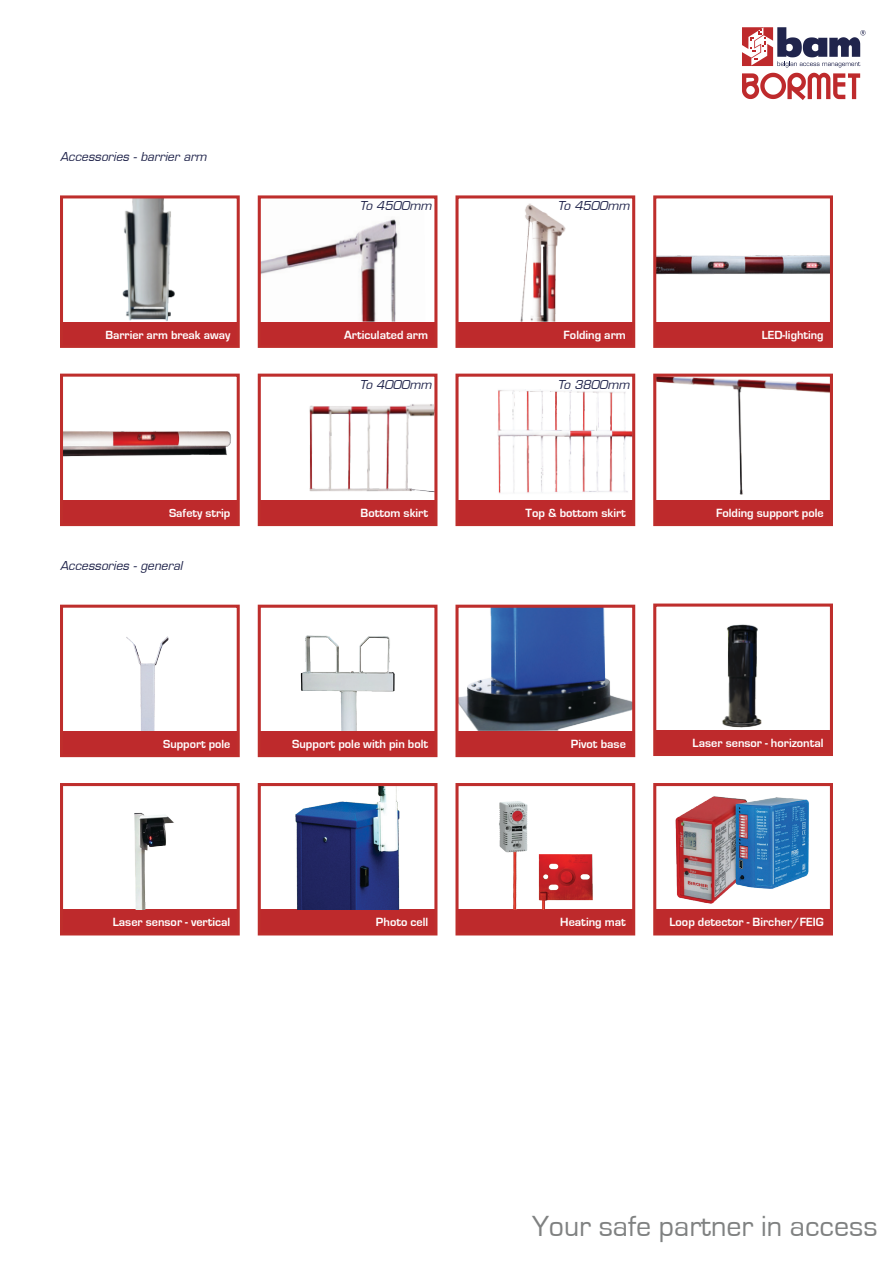
<style>
.page{position:relative;width:893px;height:1263px;background:#fff}
.page>*{position:absolute;margin:0;border:0;box-sizing:border-box;transform-origin:0 0}
.t1{font:30px "Eurostile";color:#7f8181}
.t2{font:700 12.3px "Eurostile";color:#fff}
.t3{font:700 12.15px "Eurostile";color:#fff}
.t4{font:italic 12px "Eurostile";color:#20244b}
</style>
<div class="page">
<svg style="left:742px;top:27px;width:124px;height:40px"></svg>
<svg style="left:742px;top:73px;width:118px;height:27px"></svg>
<div style="left:61px;top:322px;width:178px;height:23px;background:#be2a2c"></div>
<img style="left:122px;top:199px;width:53px;height:122px">
<div style="left:60px;top:195px;width:180px;height:153px;border:3px solid #be2e2c"></div>
<div style="left:654px;top:322px;width:178px;height:23px;background:#be2a2c"></div>
<img style="left:657px;top:255px;width:172px;height:20px">
<div style="left:653px;top:195px;width:180px;height:153px;border:3px solid #be2e2c"></div>
<div style="left:61px;top:500px;width:178px;height:24px;background:#be2a2c"></div>
<img style="left:64px;top:431px;width:167px;height:26px">
<div style="left:60px;top:374px;width:180px;height:152px;border:3px solid #be2e2c"></div>
<div style="left:259px;top:322px;width:178px;height:23px;background:#be2a2c"></div>
<img style="left:262px;top:219px;width:137px;height:103px">
<div style="left:258px;top:195px;width:179px;height:153px;border:3px solid #be2e2c"></div>
<div style="left:259px;top:500px;width:178px;height:24px;background:#be2a2c"></div>
<img style="left:309px;top:404px;width:124px;height:88px">
<div style="left:258px;top:374px;width:179px;height:152px;border:3px solid #be2e2c"></div>
<div style="left:457px;top:500px;width:177px;height:24px;background:#be2a2c"></div>
<img style="left:497px;top:389px;width:134px;height:105px">
<div style="left:455px;top:374px;width:180px;height:152px;border:3px solid #be2e2c"></div>
<div style="left:457px;top:322px;width:177px;height:23px;background:#be2a2c"></div>
<img style="left:520px;top:203px;width:46px;height:119px">
<div style="left:455px;top:195px;width:180px;height:153px;border:3px solid #be2e2c"></div>
<div style="left:654px;top:500px;width:178px;height:24px;background:#be2a2c"></div>
<img style="left:657px;top:378px;width:172px;height:117px">
<div style="left:653px;top:374px;width:180px;height:152px;border:3px solid #be2e2c"></div>
<div style="left:61px;top:731px;width:178px;height:24px;background:#be2a2c"></div>
<img style="left:126px;top:636px;width:43px;height:95px">
<div style="left:60px;top:605px;width:180px;height:152px;border:3px solid #be2e2c"></div>
<div style="left:654px;top:730px;width:178px;height:24px;background:#be2a2c"></div>
<img style="left:722px;top:624px;width:40px;height:104px">
<div style="left:653px;top:603px;width:180px;height:153px;border:3px solid #be2e2c"></div>
<div style="left:259px;top:731px;width:178px;height:24px;background:#be2a2c"></div>
<img style="left:300px;top:635px;width:95px;height:96px">
<div style="left:258px;top:605px;width:179px;height:152px;border:3px solid #be2e2c"></div>
<div style="left:457px;top:731px;width:177px;height:24px;background:#be2a2c"></div>
<img style="left:459px;top:609px;width:172px;height:122px">
<div style="left:455px;top:605px;width:180px;height:152px;border:3px solid #be2e2c"></div>
<div style="left:61px;top:909px;width:178px;height:24px;background:#be2a2c"></div>
<img style="left:134px;top:812px;width:40px;height:97px">
<div style="left:60px;top:783px;width:180px;height:152px;border:3px solid #be2e2c"></div>
<div style="left:654px;top:909px;width:178px;height:24px;background:#be2a2c"></div>
<img style="left:675px;top:796px;width:134px;height:108px">
<div style="left:653px;top:783px;width:180px;height:152px;border:3px solid #be2e2c"></div>
<div style="left:457px;top:909px;width:177px;height:24px;background:#be2a2c"></div>
<img style="left:499px;top:801px;width:94px;height:108px">
<div style="left:455px;top:783px;width:180px;height:152px;border:3px solid #be2e2c"></div>
<div style="left:259px;top:909px;width:178px;height:24px;background:#be2a2c"></div>
<img style="left:295px;top:787px;width:105px;height:122px">
<div style="left:258px;top:783px;width:179px;height:152px;border:3px solid #be2e2c"></div>
<p class="t4" style="left:60px;top:149px;width:148px">Accessories - barrier arm</p>
<p class="t4" style="left:359px;top:198px;width:73px">To 4500mm</p>
<p class="t4" style="left:557px;top:198px;width:73px">To 4500mm</p>
<p class="t3" style="left:105px;top:328px;width:126px">Barrier arm break away</p>
<p class="t3" style="left:762px;top:328px;width:63px">LED-lighting</p>
<p class="t2" style="left:344px;top:328px;width:86px">Articulated arm</p>
<p class="t2" style="left:564px;top:328px;width:64px">Folding arm</p>
<p class="t3" style="left:169px;top:506px;width:63px">Safety strip</p>
<p class="t4" style="left:60px;top:558px;width:124px">Accessories - general</p>
<p class="t4" style="left:359px;top:377px;width:73px">To 4000mm</p>
<p class="t4" style="left:557px;top:377px;width:73px">To 3800mm</p>
<p class="t2" style="left:361px;top:506px;width:69px">Bottom skirt</p>
<p class="t2" style="left:526px;top:506px;width:102px">Top &amp; bottom skirt</p>
<p class="t2" style="left:716px;top:506px;width:109px">Folding support pole</p>
<p class="t3" style="left:163px;top:737px;width:69px">Support pole</p>
<p class="t2" style="left:292px;top:737px;width:138px">Support pole with pin bolt</p>
<p class="t2" style="left:571px;top:737px;width:56px">Pivot base</p>
<p class="t2" style="left:693px;top:736px;width:133px">Laser sensor - horizontal</p>
<p class="t2" style="left:113px;top:915px;width:119px">Laser sensor - vertical</p>
<p class="t2" style="left:669px;top:915px;width:156px">Loop detector - Bircher/FEIG</p>
<p class="t2" style="left:376px;top:915px;width:54px">Photo cell</p>
<p class="t2" style="left:560px;top:915px;width:67px">Heating mat</p>
<h1 class="t1" style="left:532px;top:1210px;width:347px">Your safe partner in access</h1>
</div>
